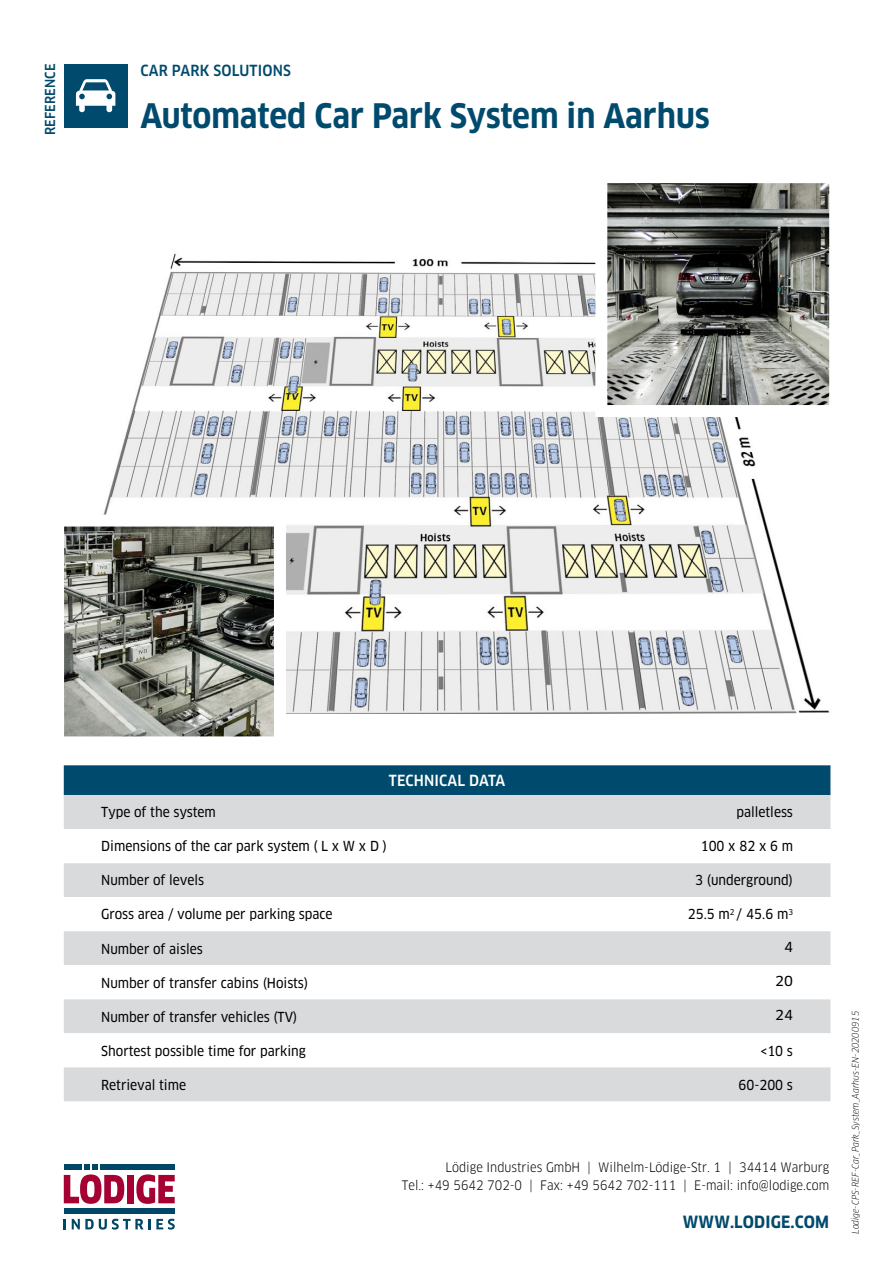
<style>
.page{position:relative;width:893px;height:1263px;background:#fff}
.page>*{position:absolute;margin:0;border:0;box-sizing:border-box;transform-origin:0 0}
.t1{font:700 33px "Clan Pro Narr";color:#004a6d}
.t2{font:700 16.5px "Clan Pro Narr";letter-spacing:.01em;color:#004a6d}
.t3{font:500 15px "Clan Pro Narr";letter-spacing:.01em;color:#004a6d}
.t4{font:500 15px "Clan Pro Narr";letter-spacing:.01em;color:#fff}
.t5{font:13.5px "Clan Pro Narr News";color:#000}
.t6{font:500 13.5px "Clan Pro Narr";letter-spacing:.01em;color:#004a6d}
.t7{font:13.5px "Clan Pro Narr News";color:#000;scale:1.12 1}
.t8{font:12.75px/18px "Clan Pro Narr";color:#000;text-align:right}
.t9{font:italic 9px "Clan Pro Narr";color:#000}
</style>
<div class="page">
<div style="left:64px;top:765px;width:766px;height:30px;background:#004a6d"></div>
<div style="left:64px;top:795px;width:766px;height:306px;background:#d9dadb"></div>
<svg style="left:64px;top:829px;width:766px;height:238px"></svg>
<img style="left:103px;top:253px;width:727px;height:460px">
<img style="left:608px;top:184px;width:220px;height:220px">
<img style="left:65px;top:527px;width:208px;height:208px">
<div style="left:64px;top:64px;width:64px;height:64px;background:#004a6d"></div>
<svg style="left:76px;top:79px;width:39px;height:33px"></svg>
<div style="left:64px;top:1208px;width:111px;height:6px;background:#004666"></div>
<div style="left:100px;top:1164px;width:75px;height:6px;background:#004666"></div>
<svg style="left:64px;top:1164px;width:60px;height:40px"></svg>
<div style="left:127px;top:1175px;width:7px;height:28px;background:#a50133"></div>
<svg style="left:136px;top:1174px;width:39px;height:30px"></svg>
<svg style="left:64px;top:1219px;width:2px;height:10px"></svg>
<svg style="left:72px;top:1219px;width:103px;height:10px"></svg>
<p class="t6" style="left:42px;top:135px;width:73px;rotate:-90deg">REFERENCE</p>
<p class="t3" style="left:140px;top:61px;width:152px">CAR PARK SOLUTIONS</p>
<h1 class="t1" style="left:140px;top:96px;width:571px">Automated Car Park System in Aarhus</h1>
<p class="t4" style="left:389px;top:772px;width:118px">TECHNICAL DATA</p>
<p class="t5" style="left:101px;top:804px;width:116px">Type of the system</p>
<p class="t5" style="left:736px;top:804px;width:58px">palletless</p>
<p class="t5" style="left:101px;top:838px;width:287px">Dimensions of the car park system ( L x W x D )</p>
<p class="t5" style="left:701px;top:838px;width:94px">100 x 82 x 6 m</p>
<p class="t5" style="left:101px;top:872px;width:104px">Number of levels</p>
<p class="t5" style="left:695px;top:872px;width:99px">3 (underground)</p>
<p class="t5" style="left:101px;top:906px;width:233px">Gross area / volume per parking space</p>
<p class="t5" style="left:688px;top:906px;width:107px">25.5 m<sup>2</sup> / 45.6 m<sup>3</sup></p>
<p class="t5" style="left:101px;top:940px;width:103px">Number of aisles</p>
<p class="t7" style="left:784px;top:939px;width:9px">4</p>
<p class="t5" style="left:101px;top:974px;width:208px">Number of transfer cabins (Hoists)</p>
<p class="t7" style="left:775px;top:973px;width:17px">20</p>
<p class="t5" style="left:101px;top:1009px;width:198px">Number of transfer vehicles (TV)</p>
<p class="t7" style="left:775px;top:1007px;width:17px">24</p>
<p class="t5" style="left:101px;top:1043px;width:206px">Shortest possible time for parking</p>
<p class="t5" style="left:760px;top:1043px;width:34px">&lt;10 s</p>
<p class="t5" style="left:101px;top:1077px;width:86px">Retrieval time</p>
<p class="t5" style="left:738px;top:1077px;width:56px">60-200 s</p>
<p class="t8" style="left:402px;top:1158px;width:429px">Lödige Industries GmbH | Wilhelm-Lödige-Str. 1 | 34414 Warburg<br>Tel.: +49 5642 702-0 | Fax: +49 5642 702-111 | E-mail: info@lodige.com</p>
<p class="t2" style="left:683px;top:1212px;width:148px">WWW.LODIGE.COM</p>
<p class="t9" style="left:850px;top:1234px;width:224px;rotate:-90deg">Lodige-CPS-REF-Car_Park_System_Aarhus-EN-20200915</p>
</div>
